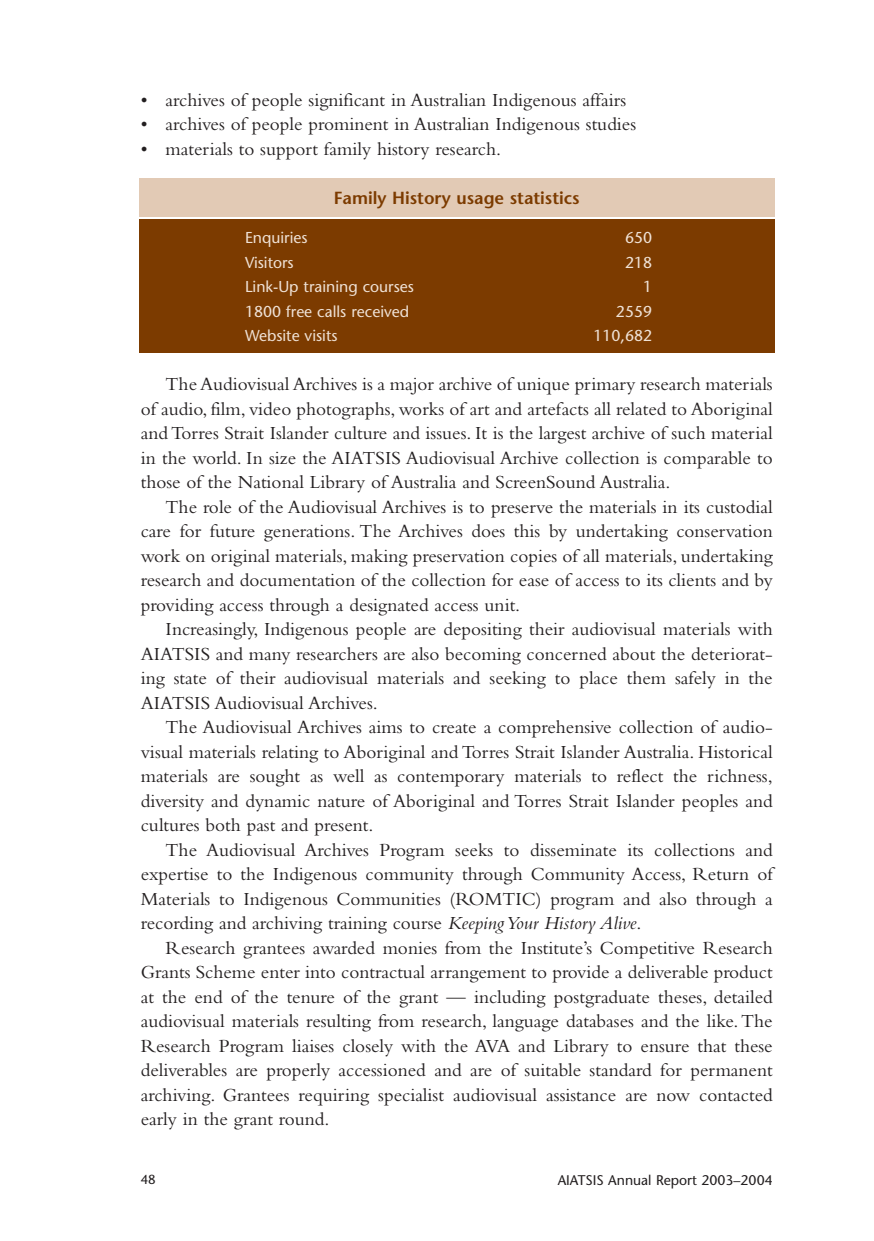
<style>
.page{position:relative;width:874px;height:1241px;background:#fff}
.page>*{position:absolute;margin:0;border:0;box-sizing:border-box;transform-origin:0 0}
.t1{font:19.25px/24.5px "Bembo";color:#231f20;text-align:justify}
.t2{font:600 17.5px "Stone Sans";color:#7c3b00}
.t3{font:15.75px "Stone Sans";color:#efe1d5}
.t4{font:14px "Stone Sans";color:#231f20}
.t5{font:13.12px "Stone Sans";color:#231f20}
.s1{font-style:italic}
</style>
<div class="page">
<div style="left:139px;top:219px;width:635px;height:134px;background:#7c3b00"></div>
<div style="left:139px;top:178px;width:635px;height:38px;background:#e2cab5"></div>
<p class="t1" style="left:141px;top:89px;width:487px">• archives of people significant in Australian Indigenous affairs</p>
<p class="t1" style="left:141px;top:114px;width:497px">• archives of people prominent in Australian Indigenous studies</p>
<p class="t1" style="left:141px;top:138px;width:362px">• materials to support family history research.</p>
<p class="t2" style="left:333px;top:191px;width:247px">Family History usage statistics</p>
<p class="t3" style="left:245px;top:232px;width:64px">Enquiries</p>
<p class="t3" style="left:624px;top:232px;width:29px">650</p>
<p class="t3" style="left:245px;top:256px;width:50px">Visitors</p>
<p class="t3" style="left:624px;top:256px;width:29px">218</p>
<p class="t3" style="left:245px;top:281px;width:170px">Link-Up training courses</p>
<p class="t3" style="left:643px;top:281px;width:11px">1</p>
<p class="t3" style="left:245px;top:305px;width:166px">1800 free calls received</p>
<p class="t3" style="left:615px;top:305px;width:38px">2559</p>
<p class="t3" style="left:245px;top:330px;width:94px">Website visits</p>
<p class="t3" style="left:593px;top:330px;width:60px">110,682</p>
<p class="t1" style="left:141px;top:374px;width:633px;text-indent:25px">The Audiovisual Archives is a major archive of unique primary research materials of audio, film, video photographs, works of art and artefacts all related to Aboriginal and Torres Strait Islander culture and issues. It is the largest archive of such material in the world. In size the AIATSIS Audiovisual Archive collection is comparable to those of the National Library of Australia and ScreenSound Australia.</p>
<p class="t1" style="left:141px;top:496px;width:633px;text-indent:25px">The role of the Audiovisual Archives is to preserve the materials in its custodial care for future generations. The Archives does this by undertaking conservation work on original materials, making preservation copies of all materials, undertaking research and documentation of the collection for ease of access to its clients and by providing access through a designated access unit.</p>
<p class="t1" style="left:141px;top:619px;width:633px;text-indent:25px">Increasingly, Indigenous people are depositing their audiovisual materials with AIATSIS and many researchers are also becoming concerned about the deteriorat&shy;ing state of their audiovisual materials and seeking to place them safely in the AIATSIS Audiovisual Archives.</p>
<p class="t1" style="left:141px;top:717px;width:633px;text-indent:25px">The Audiovisual Archives aims to create a comprehensive collection of audio&shy;visual materials relating to Aboriginal and Torres Strait Islander Australia. Historical materials are sought as well as contemporary materials to reflect the richness, diversity and dynamic nature of Aboriginal and Torres Strait Islander peoples and cultures both past and present.</p>
<p class="t1" style="left:141px;top:839px;width:633px;text-indent:25px">The Audiovisual Archives Program seeks to disseminate its collections and expertise to the Indigenous community through Community Access, Return of Materials to Indigenous Communities (ROMTIC) program and also through a recording and archiving training course <span class="s1">Keeping Your History Alive</span>.</p>
<p class="t1" style="left:141px;top:937px;width:633px;text-indent:25px">Research grantees awarded monies from the Institute’s Competitive Research Grants Scheme enter into contractual arrangement to provide a deliverable product at the end of the tenure of the grant — including postgraduate theses, detailed audiovisual materials resulting from research, language databases and the like. The Research Program liaises closely with the AVA and Library to ensure that these deliverables are properly accessioned and are of suitable standard for permanent archiving. Grantees requiring specialist audiovisual assistance are now contacted early in the grant round.</p>
<p class="t5" style="left:141px;top:1174px;width:17px">48</p>
<p class="t4" style="left:557px;top:1174px;width:216px">AIATSIS Annual Report 2003–2004</p>
</div>
